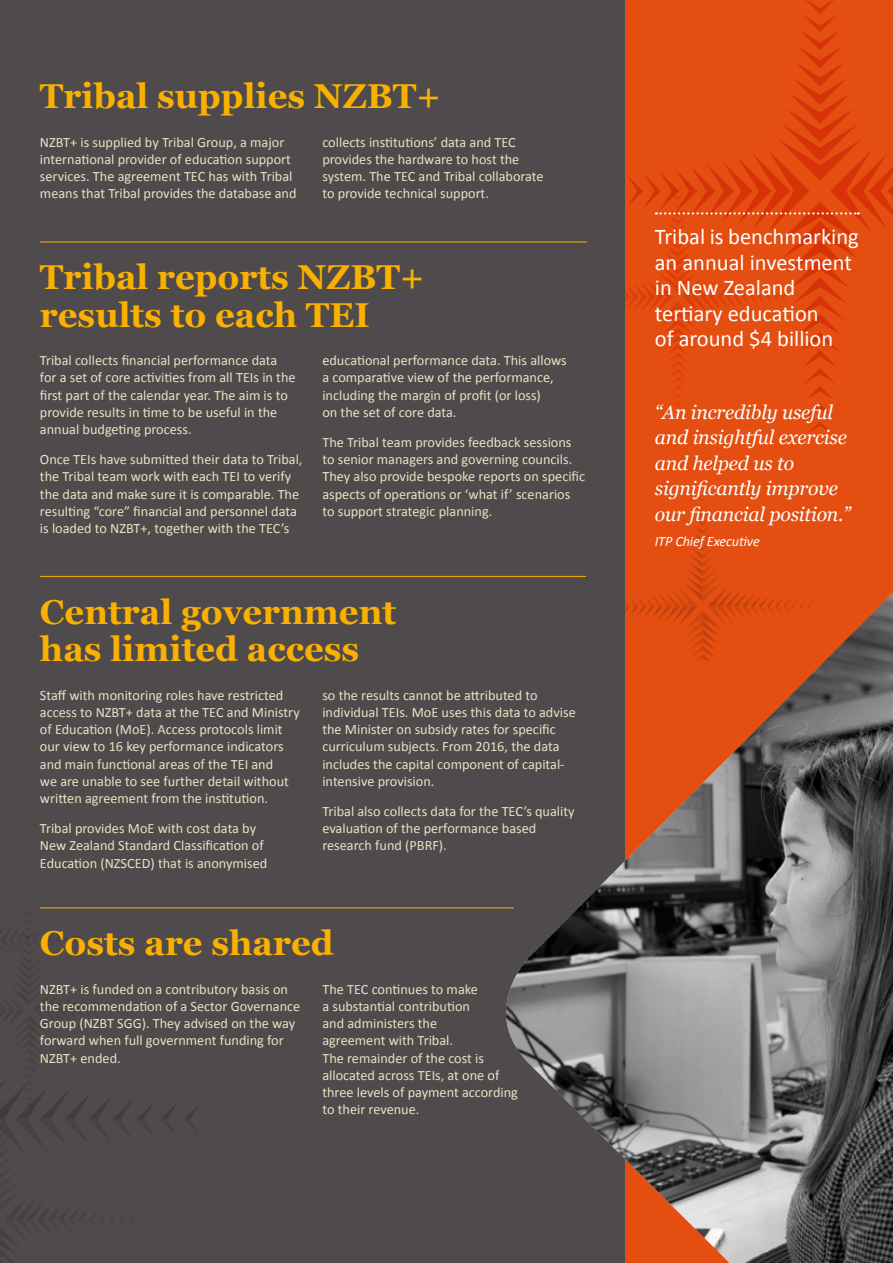
<style>
.page{position:relative;width:893px;height:1263px;background:#fff}
.page>*{position:absolute;margin:0;border:0;box-sizing:border-box;transform-origin:0 0}
.TEC_H1{font:700 34.5px/37.5px "Georgia";color:#f9b000}
.TEC_Sidebar_Text{font:22.5px/25.5px "Calibri";color:#fff}
.TEC_Body_Pull_Quote{font:italic 19.5px/25.5px "Georgia";letter-spacing:-.01em;color:#fff}
.TEC_Body_Main{font:14.25px/17.2px "Calibri";color:#ebe1c5}
.Quote_Author{font:italic 14.25px "Calibri";letter-spacing:-.01em;color:#fff}
</style>
<div class="page">
<div style="left:0;top:0;width:626px;height:1263px;background:#4f4a4b"></div>
<div style="left:626px;top:0;width:267px;height:1263px;background:#e44e10"></div>
<svg style="left:625px;top:0;width:268px;height:433px"></svg>
<div style="left:0;top:794px;width:200px;height:469px;background:#4f4a4b"></div>
<div style="left:0;top:833px;width:136px;height:430px;background:#4f4a4b"></div>
<hr style="left:40px;top:242px;width:547px;height:1px;background:#f9b000">
<hr style="left:40px;top:576px;width:546px;height:1px;background:#f9b000">
<hr style="left:40px;top:907px;width:474px;height:1px;background:#f9b000">
<svg style="left:625px;top:187px;width:234px;height:220px"></svg>
<svg style="left:505px;top:495px;width:210px;height:76px;fill:#4f4a4b"></svg>
<img style="left:505px;top:571px;width:388px;height:692px">
<p class="TEC_H1" style="left:40px;top:76px;width:402px">Tribal supplies NZBT+</p>
<p class="TEC_Body_Main" style="left:40px;top:133px;width:258px">NZBT+ is supplied by Tribal Group, a major international provider of education support services. The agreement TEC has with Tribal means that Tribal provides the database and</p>
<p class="TEC_Body_Main" style="left:322px;top:133px;width:223px">collects institutions’ data and TEC provides the hardware to host the system. The TEC and Tribal collaborate to provide technical support.</p>
<p class="TEC_H1" style="left:40px;top:257px;width:386px">Tribal reports NZBT+ results to each TEI</p>
<p class="TEC_Body_Main" style="left:40px;top:352px;width:257px">Tribal collects financial performance data for a set of core activities from all TEIs in the first part of the calendar year. The aim is to provide results in time to be useful in the annual budgeting process.</p>
<p class="TEC_Body_Main" style="left:40px;top:451px;width:264px">Once TEIs have submitted their data to Tribal, the Tribal team work with each TEI to verify the data and make sure it is comparable. The resulting “core” financial and personnel data is loaded to NZBT+, together with the TEC’s</p>
<p class="TEC_Body_Main" style="left:322px;top:352px;width:246px">educational performance data. This allows a comparative view of the performance, including the margin of profit (or loss)<br>on the set of core data.</p>
<p class="TEC_Body_Main" style="left:322px;top:434px;width:264px">The Tribal team provides feedback sessions to senior managers and governing councils.<br>They also provide bespoke reports on specific aspects of operations or ‘what if’ scenarios to support strategic planning.</p>
<p class="TEC_H1" style="left:40px;top:591px;width:358px">Central government has limited access</p>
<p class="TEC_Body_Main" style="left:40px;top:686px;width:261px">Staff with monitoring roles have restricted access to NZBT+ data at the TEC and Ministry of Education (MoE). Access protocols limit our view to 16 key performance indicators and main functional areas of the TEI and<br>we are unable to see further detail without written agreement from the institution.</p>
<p class="TEC_Body_Main" style="left:40px;top:820px;width:229px">Tribal provides MoE with cost data by<br>New Zealand Standard Classification of<br>Education (NZSCED) that is anonymised</p>
<p class="TEC_Body_Main" style="left:322px;top:686px;width:255px">so the results cannot be attributed to individual TEIs. MoE uses this data to advise the Minister on subsidy rates for specific curriculum subjects. From 2016, the data includes the capital component of capital&shy;intensive provision.</p>
<p class="TEC_Body_Main" style="left:322px;top:802px;width:254px">Tribal also collects data for the TEC’s quality evaluation of the performance based research fund (PBRF).</p>
<p class="TEC_H1" style="left:40px;top:922px;width:295px">Costs are shared</p>
<p class="TEC_Body_Main" style="left:40px;top:980px;width:262px">NZBT+ is funded on a contributory basis on the recommendation of a Sector Governance Group (NZBT SGG). They advised on the way forward when full government funding for NZBT+ ended.</p>
<p class="TEC_Body_Main" style="left:322px;top:980px;width:197px">The TEC continues to make<br>a substantial contribution<br>and administers the<br>agreement with Tribal.<br>The remainder of the cost is allocated across TEIs, at one of three levels of payment according to their revenue.</p>
<p class="TEC_Sidebar_Text" style="left:655px;top:224px;width:205px">Tribal is benchmarking an annual investment in New Zealand tertiary education<br>of around $4 billion</p>
<p class="TEC_Body_Pull_Quote" style="left:655px;top:398px;width:197px">“An incredibly useful and insightful exercise and helped us to significantly improve our financial position.”</p>
<p class="Quote_Author" style="left:655px;top:532px;width:107px">ITP Chief Executive</p>
</div>
